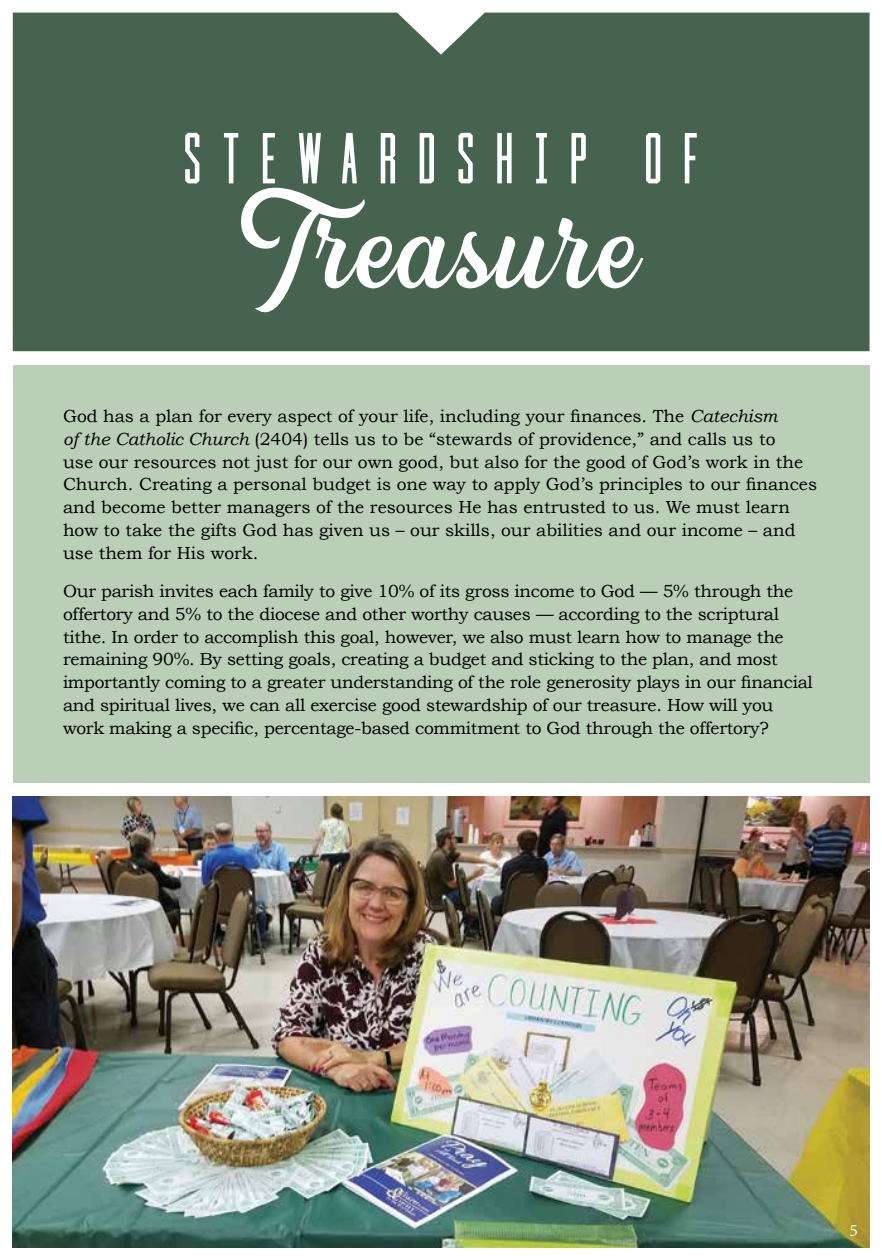
<style>
.page{position:relative;width:882px;height:1260px;background:#fff}
.page>*{position:absolute;margin:0;border:0;box-sizing:border-box;transform-origin:0 0}
.t1{font:145.25px "Hipsterious";color:#fff}
.t2{font:condensed 71.75px "Cast Iron";letter-spacing:.28em;color:#fff}
.t3{font:17.5px/22.8px "Bookman Old Style";letter-spacing:-.015em;color:#000}
.t4{font:17.5px "Minion Pro";color:#fff}
.s1{font-style:italic}
</style>
<div class="page">
<div style="left:13px;top:13px;width:857px;height:338px;background:#45634f"></div>
<div style="left:13px;top:365px;width:857px;height:417px;background:#baceb8"></div>
<img style="left:13px;top:796px;width:856px;height:451px">
<h2 class="t2" style="left:183px;top:117px;width:517px">STEWARDSHIP OF</h2>
<h1 class="t1" style="left:241px;top:156px;width:401px">Treasure</h1>
<p class="t3" style="left:63px;top:405px;width:756px">God has a plan for every aspect of your life, including your finances. The <span class="s1">Catechism<br>of the Catholic Church</span> (2404) tells us to be “stewards of providence,” and calls us to<br>use our resources not just for our own good, but also for the good of God’s work in the Church. Creating a personal budget is one way to apply God’s principles to our finances and become better managers of the resources He has entrusted to us. We must learn how to take the gifts God has given us – our skills, our abilities and our income – and use them for His work.</p>
<p class="t3" style="left:63px;top:580px;width:751px">Our parish invites each family to give 10% of its gross income to God — 5% through the offertory and 5% to the diocese and other worthy causes — according to the scriptural tithe. In order to accomplish this goal, however, we also must learn how to manage the remaining 90%. By setting goals, creating a budget and sticking to the plan, and most importantly coming to a greater understanding of the role generosity plays in our financial and spiritual lives, we can all exercise good stewardship of our treasure. How will you work making a specific, percentage-based commitment to God through the offertory?</p>
<p class="t4" style="left:849px;top:1219px;width:10px">5</p>
</div>
